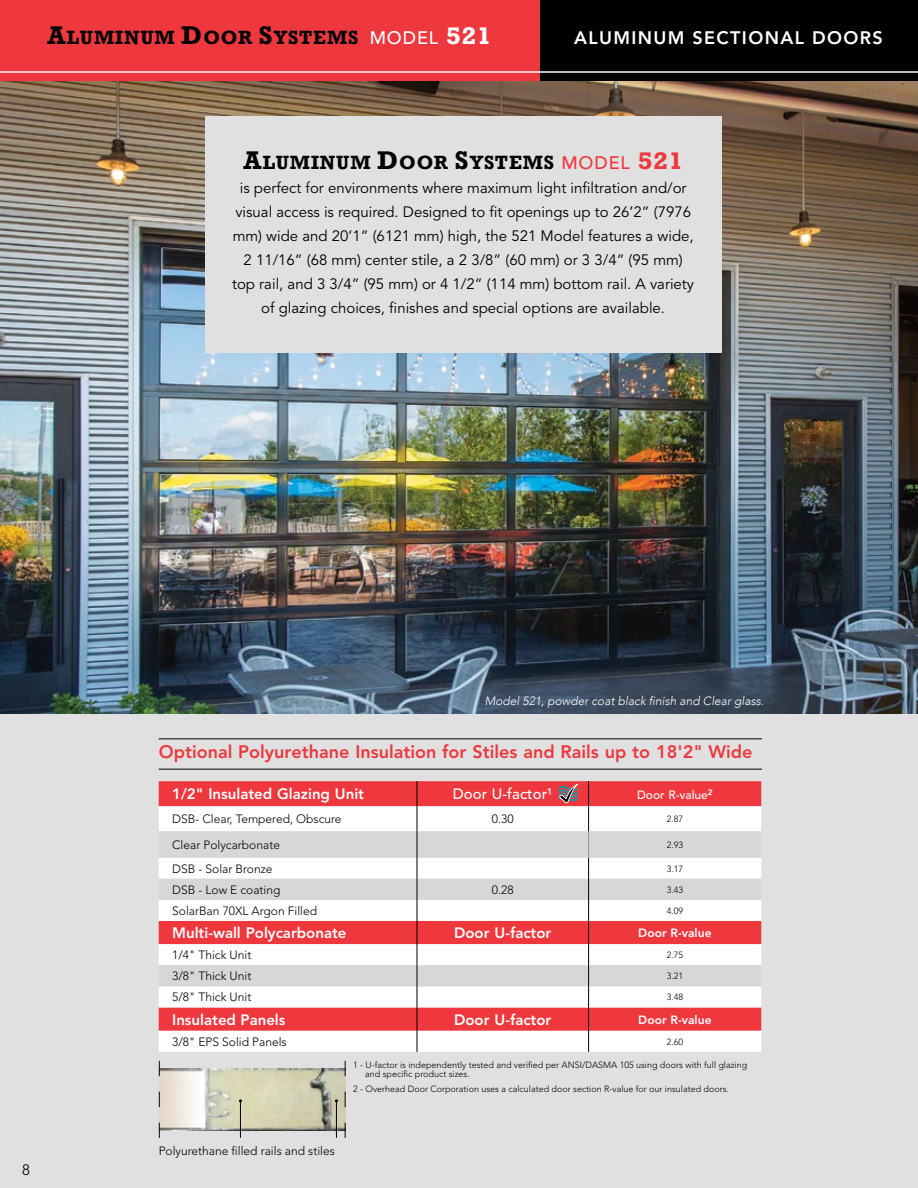
<style>
.page{position:relative;width:918px;height:1188px;background:#fff}
.page>*{position:absolute;margin:0;border:0;box-sizing:border-box;transform-origin:0 0}
.t1{font:800 18px "Avenir LT Std";color:#ef373e}
.t2{font:700 18px "Rockwell";letter-spacing:.05em;color:#000}
.t3{font:800 18px "Avenir LT Std";letter-spacing:.075em;color:#fff}
.t4{font:15px/24px "Avenir LT Std";color:#000;text-align:center}
.t5{font:800 15px "Avenir LT Std";color:#fff}
.t6{font:500 15px "Avenir LT Std";color:#fff}
.t7{font:300 15px "Avenir LT Std";color:#000}
.t8{font:300 12px "Avenir LT Std";color:#000}
.t9{font:italic 300 12px "Avenir";color:#fff}
.t10{font:800 12px "Avenir LT Std";color:#fff}
.t11{font:500 12px "Avenir LT Std";color:#fff}
.t12{font:300 9px/9px "Avenir LT Std";color:#000}
.s1{font-size:24px}
.s2{font-family:"Avenir LT Std";font-weight:500;color:#fff}
.s3{font-size:22.5px;color:#fff}
.s4{font-family:"Avenir LT Std";font-weight:500;color:#ef373e}
.s5{font-size:22.5px;color:#ef373e}
.s6{font-size:13.5px}
</style>
<div class="page">
<div style="left:0;top:714px;width:918px;height:474px;background:#dfe0df"></div>
<img style="left:0;top:81px;width:918px;height:633px">
<div style="left:205px;top:117px;width:517px;height:236px;background:#dfe0df"></div>
<div style="left:0;top:0;width:918px;height:81px;background:#000"></div>
<div style="left:0;top:0;width:540px;height:81px;background:#ef373e"></div>
<hr style="left:0;top:71px;width:918px;height:2px;background:#fff">
<hr style="left:917px;top:0;width:1px;height:81px;background:#ef373e">
<hr style="left:159px;top:739px;width:603px;height:1px;background:#000">
<hr style="left:159px;top:769px;width:603px;height:1px;background:#000">
<img style="left:160px;top:1069px;width:185px;height:61px">
<svg style="left:159px;top:1061px;width:1px;height:77px"></svg>
<svg style="left:345px;top:1061px;width:1px;height:77px"></svg>
<hr style="left:336px;top:1101px;width:1px;height:37px;background:#000">
<hr style="left:240px;top:1101px;width:1px;height:37px;background:#000">
<div style="left:159px;top:781px;width:602px;height:25px;background:#ef373e"></div>
<svg style="left:159px;top:806px;width:602px;height:246px;background:#facbcd"></svg>
<svg style="left:159px;top:831px;width:602px;height:155px"></svg>
<svg style="left:417px;top:781px;width:1px;height:271px"></svg>
<svg style="left:588px;top:781px;width:1px;height:271px"></svg>
<svg style="left:559px;top:784px;width:19px;height:19px"></svg>
<p class="t2" style="left:48px;top:26px;width:445px"><span class="s1">A</span>LUMINUM <span class="s1">D</span>OOR <span class="s1">S</span>YSTEMS <span class="s2">MODEL</span> <span class="s3">521</span></p>
<p class="t3" style="left:574px;top:27px;width:310px">ALUMINUM SECTIONAL DOORS</p>
<p class="t2" style="left:243px;top:151px;width:441px"><span class="s1">A</span>LUMINUM <span class="s1">D</span>OOR <span class="s1">S</span>YSTEMS <span class="s4">MODEL</span> <span class="s5">521</span></p>
<p class="t4" style="left:232px;top:177px;width:464px">is perfect for environments where maximum light infiltration and/or visual access is required. Designed to fit openings up to 26’2” (7976 mm) wide and 20’1” (6121 mm) high, the 521 Model features a wide, 2 11/16” (68 mm) center stile, a 2 3/8” (60 mm) or 3 3/4” (95 mm) top rail, and 3 3/4” (95 mm) or 4 1/2” (114 mm) bottom rail. A variety of glazing choices, finishes and special options are available.</p>
<p class="t7" style="left:22px;top:1161px;width:9px">8</p>
<p class="t9" style="left:485px;top:694px;width:281px">Model 521, powder coat black finish and Clear glass.</p>
<p class="t1" style="left:159px;top:741px;width:595px">Optional Polyurethane Insulation for Stiles and Rails up to 18'2" Wide</p>
<p class="t5" style="left:172px;top:785px;width:193px">1/2" Insulated Glazing Unit</p>
<p class="t6" style="left:453px;top:786px;width:101px">Door U-factor¹</p>
<p class="t11" style="left:637px;top:788px;width:77px">Door R-value<span class="s6">²</span></p>
<p class="t8" style="left:172px;top:812px;width:171px">DSB- Clear, Tempered, Obscure</p>
<p class="t8" style="left:492px;top:812px;width:23px">0.30</p>
<p class="t12" style="left:667px;top:815px;width:18px">2.87</p>
<p class="t8" style="left:172px;top:838px;width:109px">Clear Polycarbonate</p>
<p class="t12" style="left:667px;top:840px;width:18px">2.93</p>
<p class="t8" style="left:172px;top:862px;width:102px">DSB - Solar Bronze</p>
<p class="t12" style="left:667px;top:864px;width:18px">3.17</p>
<p class="t8" style="left:172px;top:883px;width:110px">DSB - Low E coating</p>
<p class="t8" style="left:492px;top:883px;width:23px">0.28</p>
<p class="t12" style="left:667px;top:885px;width:18px">3.43</p>
<p class="t8" style="left:172px;top:904px;width:146px">SolarBan 70XL Argon Filled</p>
<p class="t12" style="left:667px;top:906px;width:18px">4.09</p>
<p class="t5" style="left:172px;top:924px;width:176px">Multi-wall Polycarbonate</p>
<p class="t5" style="left:454px;top:924px;width:99px">Door U-factor</p>
<p class="t10" style="left:638px;top:926px;width:75px">Door R-value</p>
<p class="t8" style="left:172px;top:948px;width:81px">1/4" Thick Unit</p>
<p class="t12" style="left:667px;top:951px;width:18px">2.75</p>
<p class="t8" style="left:172px;top:969px;width:81px">3/8" Thick Unit</p>
<p class="t12" style="left:667px;top:972px;width:18px">3.21</p>
<p class="t8" style="left:172px;top:990px;width:81px">5/8" Thick Unit</p>
<p class="t12" style="left:667px;top:993px;width:18px">3.48</p>
<p class="t5" style="left:172px;top:1011px;width:115px">Insulated Panels</p>
<p class="t5" style="left:454px;top:1011px;width:99px">Door U-factor</p>
<p class="t10" style="left:638px;top:1012px;width:75px">Door R-value</p>
<p class="t8" style="left:172px;top:1035px;width:116px">3/8" EPS Solid Panels</p>
<p class="t12" style="left:667px;top:1037px;width:18px">2.60</p>
<p class="t12" style="left:365px;top:1060px;width:384px;text-indent:-12px">1 - U-factor is independently tested and verified per ANSI/DASMA 105 using doors with full glazing and specific product sizes.</p>
<p class="t12" style="left:353px;top:1084px;width:377px">2 - Overhead Door Corporation uses a calculated door section R-value for our insulated doors.</p>
<p class="t8" style="left:159px;top:1144px;width:178px">Polyurethane filled rails and stiles</p>
</div>
